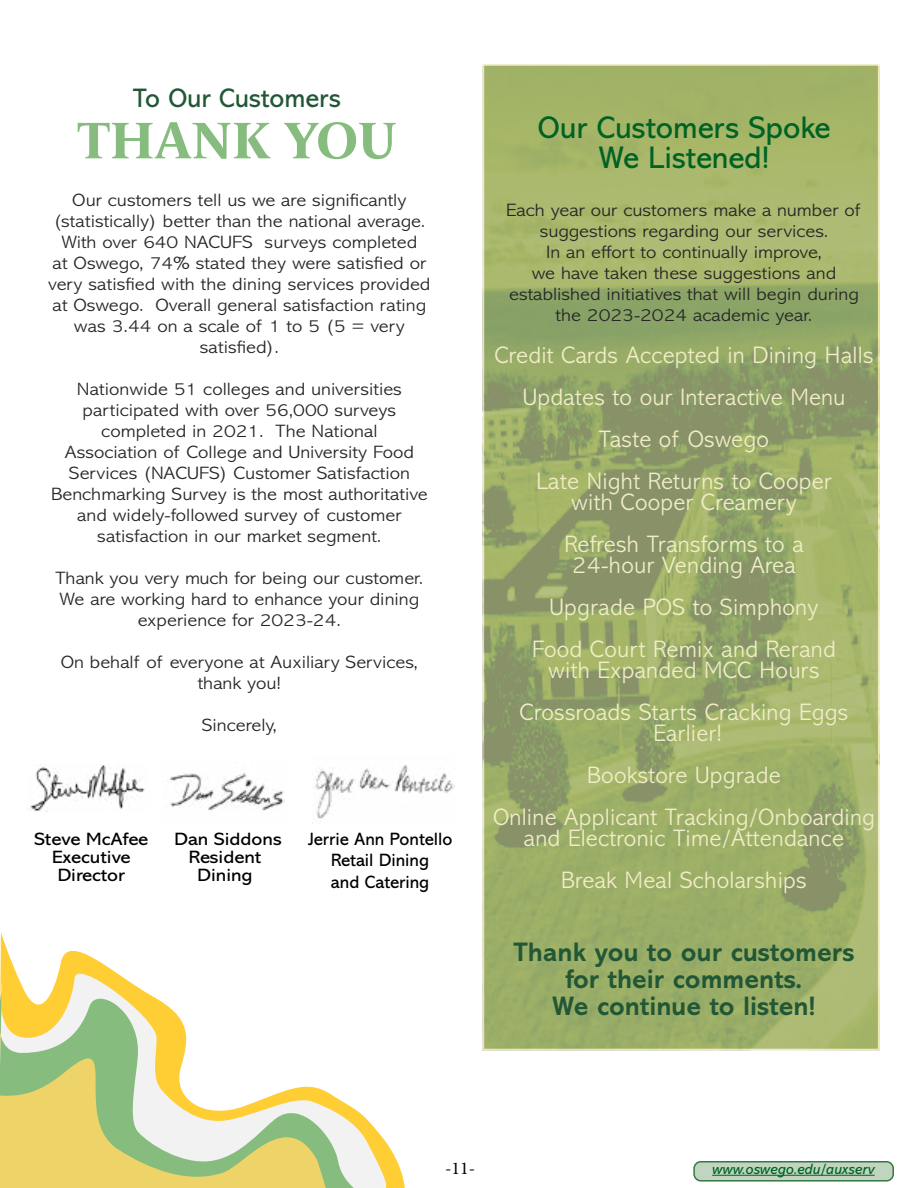
<style>
.page{position:relative;width:918px;height:1188px;background:#fff}
.page>*{position:absolute;margin:0;border:0;box-sizing:border-box;transform-origin:0 0}
.t1{font:700 52.5px "Le Monde Livre Std";color:#86bc7e}
.t2{font:31.5px/30px "Abadi MT Pro";color:#006225;text-align:center}
.t3{font:700 27px/27px "Abadi MT Pro";color:#225736;text-align:center}
.t4{font:27px "Abadi MT Pro";color:#225736}
.t5{font:300 24px/42px "Abadi MT Pro";letter-spacing:.01em;color:#f0edc7;text-align:center}
.t6{font:300 18px/21px "Abadi MT Pro";color:#262626;text-align:center;scale:1.1 1}
.t7{font:18px/18px "Abadi MT Pro";color:#000;text-align:center;scale:1.1 1}
.t8{font:18px/21.6px "Abadi MT Pro";color:#000;text-align:center}
.t9{font:18px "Minion Pro";color:#000}
.t10{font:italic 15px "Abadi MT Pro";color:#006225}
</style>
<div class="page">
<div style="left:694px;top:1162px;width:199px;height:19px;background:#c0d4c0;border-radius:7px"></div>
<div style="left:693px;top:1161px;width:201px;height:21px;border:2px solid #357941;border-radius:7px"></div>
<hr style="left:712px;top:1175px;width:163px;height:1px;background:#006225">
<svg style="left:0;top:932px;width:405px;height:256px"></svg>
<img style="left:483px;top:66px;width:396px;height:984px">
<img style="left:27px;top:765px;width:118px;height:46px">
<img style="left:169px;top:772px;width:116px;height:39px">
<img style="left:314px;top:765px;width:140px;height:54px">
<svg style="left:0;top:956px;width:392px;height:232px"></svg>
<svg style="left:0;top:986px;width:380px;height:202px"></svg>
<svg style="left:0;top:1024px;width:334px;height:164px"></svg>
<h3 class="t4" style="left:133px;top:83px;width:209px">To Our Customers</h3>
<h1 class="t1" style="left:77px;top:110px;width:322px">THANK YOU</h1>
<p class="t6" style="left:48px;top:190px;width:349px">Our customers tell us we are significantly (statistically) better than the national average.<br>With over 640 NACUFS surveys completed<br>at Oswego, 74% stated they were satisfied or very satisfied with the dining services provided at Oswego. Overall general satisfaction rating was 3.44 on a scale of 1 to 5 (5 = very satisfied).</p>
<p class="t6" style="left:51px;top:379px;width:344px">Nationwide 51 colleges and universities participated with over 56,000 surveys completed in 2021. The National<br>Association of College and University Food Services (NACUFS) Customer Satisfaction Benchmarking Survey is the most authoritative and widely-followed survey of customer satisfaction in our market segment.</p>
<p class="t6" style="left:55px;top:568px;width:336px">Thank you very much for being our customer.<br>We are working hard to enhance your dining experience for 2023-24.</p>
<p class="t6" style="left:61px;top:652px;width:326px">On behalf of everyone at Auxiliary Services, thank you!</p>
<p class="t6" style="left:202px;top:715px;width:70px">Sincerely,</p>
<p class="t7" style="left:34px;top:830px;width:105px">Steve McAfee<br>Executive<br>Director</p>
<p class="t7" style="left:174px;top:830px;width:99px">Dan Siddons<br>Resident<br>Dining</p>
<p class="t8" style="left:308px;top:828px;width:146px">Jerrie Ann Pontello<br>Retail Dining<br>and Catering</p>
<h2 class="t2" style="left:538px;top:113px;width:294px">Our Customers Spoke<br>We Listened!</h2>
<p class="t6" style="left:506px;top:200px;width:323px">Each year our customers make a number of suggestions regarding our services.<br>In an effort to continually improve,<br>we have taken these suggestions and established initiatives that will begin during the 2023-2024 academic year.</p>
<h3 class="t5" style="left:494px;top:334px;width:381px">Credit Cards Accepted in Dining Halls<br>Updates to our Interactive Menu<br>Taste of Oswego<br>Late Night Returns to Cooper</h3>
<h3 class="t5" style="left:564px;top:481px;width:241px;text-align:left">with Cooper Creamery<br>Refresh Transforms to a</h3>
<h3 class="t5" style="left:532px;top:544px;width:305px">24-hour Vending Area<br>Upgrade POS to Simphony<br>Food Court Remix and Rerand</h3>
<h3 class="t5" style="left:520px;top:649px;width:330px">with Expanded MCC Hours<br>Crossroads Starts Cracking Eggs</h3>
<h3 class="t5" style="left:493px;top:712px;width:384px">Earlier!<br>Bookstore Upgrade<br>Online Applicant Tracking/Onboarding</h3>
<h3 class="t5" style="left:524px;top:817px;width:322px">and Electronic Time/Attendance<br>Break Meal Scholarships</h3>
<h3 class="t3" style="left:514px;top:939px;width:342px">Thank you to our customers for their comments.<br>We continue to listen!</h3>
<p class="t9" style="left:445px;top:1156px;width:32px">-11-</p>
<p class="t10" style="left:712px;top:1161px;width:164px">www.oswego.edu/auxserv</p>
</div>
